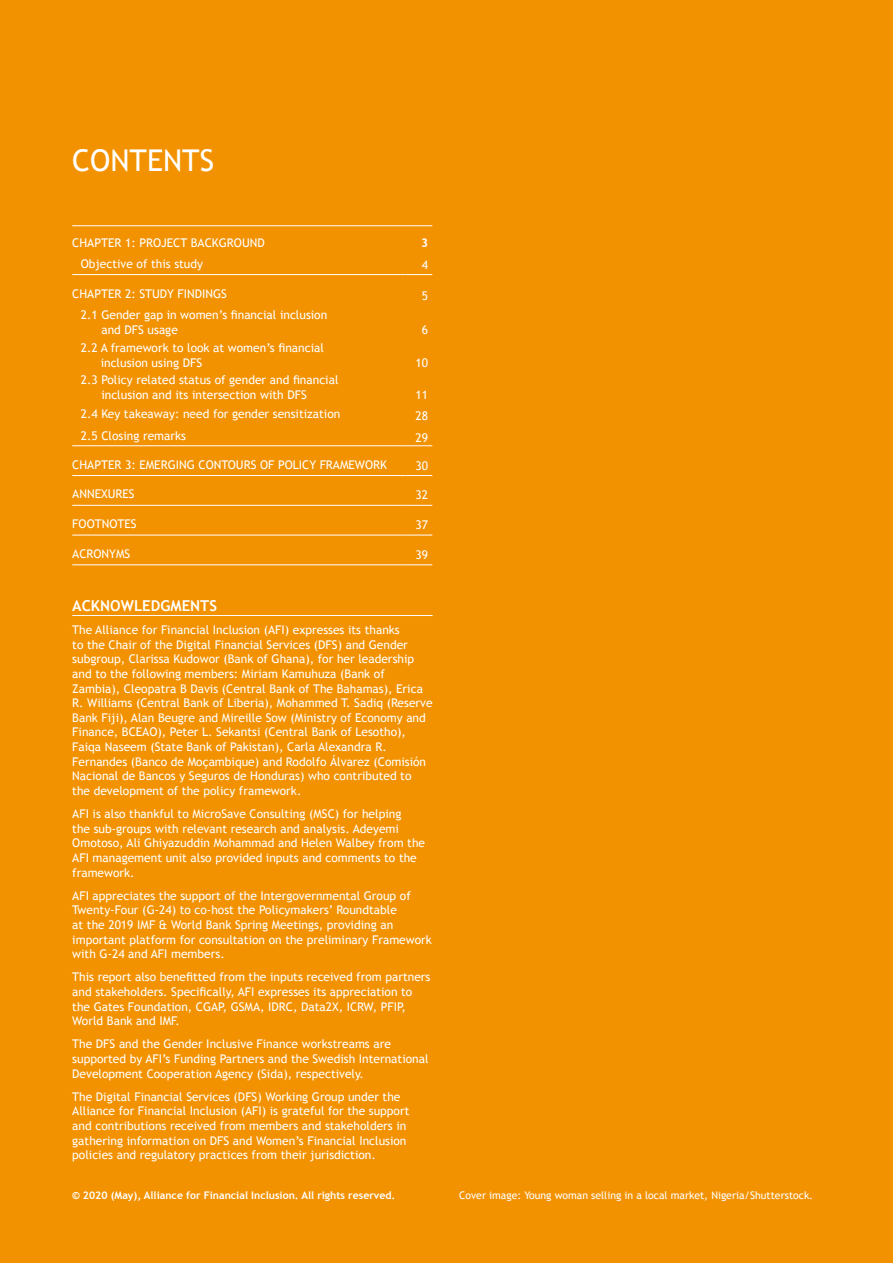
<style>
.page{position:relative;width:893px;height:1263px;background:#f39200}
.page>*{position:absolute;margin:0;border:0;box-sizing:border-box;transform-origin:0 0}
.t1{font:30px "Trebuchet MS";color:#fff}
.t2{font:700 15px "Trebuchet MS";color:#fff}
.t3{font:12px/14.7px "Trebuchet MS";color:#fff}
.t4{font:700 12px "Trebuchet MS";color:#fff}
.t5{font:10.5px "Trebuchet MS";color:#fff}
.t6{font:700 10.5px "Trebuchet MS";color:#fff}
</style>
<div class="page">
<hr style="left:72px;top:615px;width:361px;height:1px;background:#fff">
<hr style="left:72px;top:274px;width:333px;height:1px;background:#fff">
<svg style="left:405px;top:274px;width:27px;height:1px"></svg>
<hr style="left:72px;top:445px;width:333px;height:1px;background:#fff">
<svg style="left:405px;top:445px;width:27px;height:1px"></svg>
<hr style="left:72px;top:475px;width:333px;height:1px;background:#fff">
<svg style="left:405px;top:475px;width:27px;height:1px"></svg>
<hr style="left:72px;top:505px;width:333px;height:1px;background:#fff">
<svg style="left:405px;top:505px;width:27px;height:1px"></svg>
<hr style="left:72px;top:535px;width:333px;height:1px;background:#fff">
<svg style="left:405px;top:535px;width:27px;height:1px"></svg>
<hr style="left:72px;top:564px;width:333px;height:1px;background:#fff">
<svg style="left:405px;top:564px;width:27px;height:1px"></svg>
<hr style="left:72px;top:225px;width:333px;height:1px;background:#fff">
<svg style="left:405px;top:225px;width:27px;height:1px"></svg>
<h1 class="t1" style="left:72px;top:143px;width:143px">CONTENTS</h1>
<p class="t3" style="left:72px;top:236px;width:194px">CHAPTER 1: PROJECT BACKGROUND</p>
<p class="t4" style="left:421px;top:236px;width:9px">3</p>
<p class="t3" style="left:81px;top:257px;width:124px">Objective of this study</p>
<p class="t3" style="left:422px;top:257px;width:8px">4</p>
<p class="t3" style="left:72px;top:287px;width:156px">CHAPTER 2: STUDY FINDINGS</p>
<p class="t3" style="left:422px;top:289px;width:8px">5</p>
<p class="t3" style="left:101px;top:308px;width:227px;text-indent:-21px">2.1 Gender gap in women’s financial inclusion and DFS usage</p>
<p class="t3" style="left:422px;top:323px;width:8px">6</p>
<p class="t3" style="left:101px;top:340px;width:225px;text-indent:-20px">2.2 A framework to look at women’s financial inclusion using DFS</p>
<p class="t3" style="left:101px;top:372px;width:239px;text-indent:-21px">2.3 Policy related status of gender and financial inclusion and its intersection with DFS</p>
<p class="t3" style="left:415px;top:355px;width:14px">10</p>
<p class="t3" style="left:415px;top:388px;width:14px">11</p>
<p class="t3" style="left:81px;top:407px;width:261px">2.4 Key takeaway: need for gender sensitization</p>
<p class="t3" style="left:415px;top:409px;width:14px">28</p>
<p class="t3" style="left:81px;top:428px;width:107px">2.5 Closing remarks</p>
<p class="t3" style="left:415px;top:430px;width:14px">29</p>
<p class="t3" style="left:72px;top:457px;width:316px">CHAPTER 3: EMERGING CONTOURS OF POLICY FRAMEWORK</p>
<p class="t3" style="left:415px;top:458px;width:14px">30</p>
<p class="t3" style="left:72px;top:487px;width:64px">ANNEXURES</p>
<p class="t3" style="left:415px;top:488px;width:14px">32</p>
<p class="t3" style="left:72px;top:517px;width:66px">FOOTNOTES</p>
<p class="t3" style="left:415px;top:518px;width:14px">37</p>
<p class="t3" style="left:72px;top:546px;width:60px">ACRONYMS</p>
<p class="t3" style="left:415px;top:547px;width:14px">39</p>
<p class="t2" style="left:72px;top:596px;width:146px">ACKNOWLEDGMENTS</p>
<p class="t3" style="left:72px;top:623px;width:362px">The Alliance for Financial Inclusion (AFI) expresses its thanks<br>to the Chair of the Digital Financial Services (DFS) and Gender subgroup, Clarissa Kudowor (Bank of Ghana), for her leadership and to the following members: Miriam Kamuhuza (Bank of Zambia), Cleopatra B Davis (Central Bank of The Bahamas), Erica R. Williams (Central Bank of Liberia), Mohammed T. Sadiq (Reserve Bank Fiji), Alan Beugre and Mireille Sow (Ministry of Economy and Finance, BCEAO), Peter L. Sekantsi (Central Bank of Lesotho), Faiqa Naseem (State Bank of Pakistan), Carla Alexandra R.<br>Fernandes (Banco de Moçambique) and Rodolfo Álvarez (Comisión Nacional de Bancos y Seguros de Honduras) who contributed to<br>the development of the policy framework.</p>
<p class="t3" style="left:72px;top:807px;width:354px">AFI is also thankful to MicroSave Consulting (MSC) for helping<br>the sub-groups with relevant research and analysis. Adeyemi Omotoso, Ali Ghiyazuddin Mohammad and Helen Walbey from the AFI management unit also provided inputs and comments to the framework.</p>
<p class="t3" style="left:72px;top:888px;width:361px">AFI appreciates the support of the Intergovernmental Group of Twenty-Four (G-24) to co-host the Policymakers’ Roundtable<br>at the 2019 IMF &amp; World Bank Spring Meetings, providing an important platform for consultation on the preliminary Framework with G-24 and AFI members.</p>
<p class="t3" style="left:72px;top:970px;width:360px">This report also benefitted from the inputs received from partners and stakeholders. Specifically, AFI expresses its appreciation to the Gates Foundation, CGAP, GSMA, IDRC, Data2X, ICRW, PFIP, World Bank and IMF.</p>
<p class="t3" style="left:72px;top:1037px;width:358px">The DFS and the Gender Inclusive Finance workstreams are supported by AFI’s Funding Partners and the Swedish International<br>Development Cooperation Agency (Sida), respectively.</p>
<p class="t3" style="left:72px;top:1089px;width:339px">The Digital Financial Services (DFS) Working Group under the Alliance for Financial Inclusion (AFI) is grateful for the support and contributions received from members and stakeholders in gathering information on DFS and Women’s Financial Inclusion policies and regulatory practices from their jurisdiction.</p>
<p class="t6" style="left:72px;top:1189px;width:325px">© 2020 (May), Alliance for Financial Inclusion. All rights reserved.</p>
<p class="t5" style="left:459px;top:1189px;width:355px">Cover image: Young woman selling in a local market, Nigeria/Shutterstock.</p>
</div>
